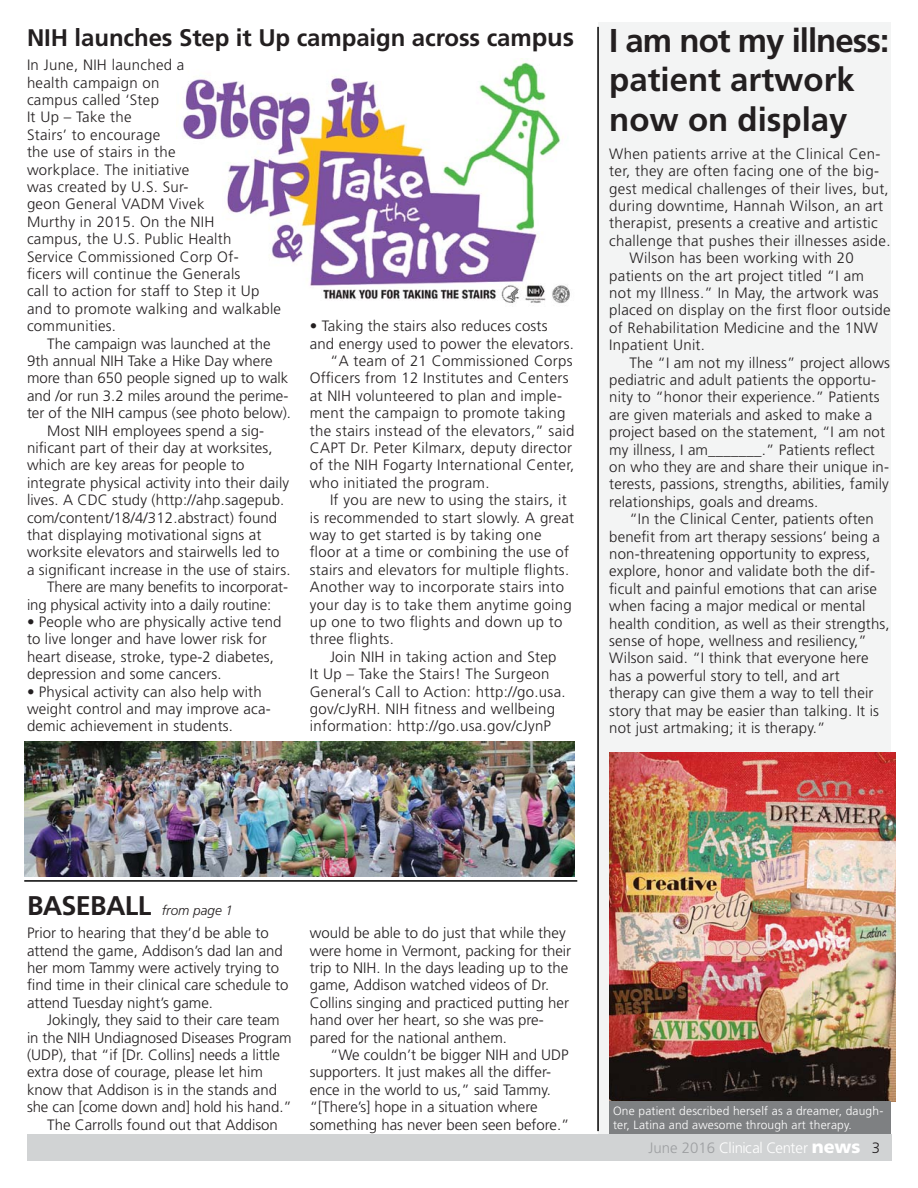
<style>
.page{position:relative;width:918px;height:1188px;background:#fff}
.page>*{position:absolute;margin:0;border:0;box-sizing:border-box;transform-origin:0 0}
.t1{font:700 33px/39.6px "Frutiger LT Std";color:#231f20}
.t2{font:700 24px "Frutiger LT Std";letter-spacing:-.005em;color:#231f20}
.t3{font:300 15px/17.4px "Frutiger LT Std";letter-spacing:.01em;color:#231f20}
.t4{font:300 15px "Frutiger LT Std";letter-spacing:-.01em;color:#231f20}
.t5{font:300 15px "Frutiger LT Std";color:#fff}
.t6{font:italic 300 13.5px "Frutiger LT Std";color:#231f20}
.t7{font:300 12px/14.4px "Frutiger LT Std";letter-spacing:.015em;color:#fff}
.s1{font-size:25.5px}
.s2{font-weight:700;font-style:normal;font-size:27px}
.s3{color:#9d9fa1}
.s4{font-weight:900;font-size:18px}
.s5{color:#231f20}
</style>
<div class="page">
<div style="left:27px;top:1134px;width:864px;height:27px;background:#d1d3d4"></div>
<div style="left:599px;top:22px;width:292px;height:1112px;background:#f3f4f4"></div>
<hr style="left:597px;top:27px;width:2px;height:1104px;background:#000">
<hr style="left:24px;top:880px;width:553px;height:2px;background:#000">
<img style="left:183px;top:59px;width:387px;height:244px">
<img style="left:24px;top:742px;width:550px;height:135px">
<img style="left:609px;top:752px;width:287px;height:350px">
<div style="left:609px;top:1102px;width:282px;height:32px;background:#7e8082"></div>
<p class="t2" style="left:27px;top:28px;width:549px">NIH launches Step it Up campaign across cam<span class="s1">pus</span></p>
<p class="t3" style="left:27px;top:57px;width:189px">In June, NIH launched a health campaign on<br>campus called ‘Step<br>It Up – Take the<br>Stairs’ to encourage<br>the use of stairs in the workplace. The initiative was created by U.S. Sur&shy;geon General VADM Vivek<br>Murthy in 2015. On the NIH</p>
<p class="t3" style="left:27px;top:231px;width:234px">campus, the U.S. Public Health<br>Service Commissioned Corp Of&shy;ficers will continue the Generals call to action for staff to Step it Up</p>
<p class="t3" style="left:27px;top:301px;width:256px">and to promote walking and walkable</p>
<p class="t3" style="left:27px;top:318px;width:91px">communities.</p>
<p class="t3" style="left:47px;top:335px;width:225px">The campaign was launched at the</p>
<p class="t3" style="left:27px;top:353px;width:247px">9th annual NIH Take a Hike Day where</p>
<p class="t3" style="left:27px;top:370px;width:263px">more than 650 people signed up to walk</p>
<p class="t3" style="left:27px;top:388px;width:263px">and /or run 3.2 miles around the perime-</p>
<p class="t3" style="left:27px;top:405px;width:266px">ter of the NIH campus (see photo below).</p>
<p class="t3" style="left:47px;top:422px;width:219px">Most NIH employees spend a sig-</p>
<p class="t3" style="left:27px;top:440px;width:247px">nificant part of their day at worksites,</p>
<p class="t3" style="left:27px;top:457px;width:219px">which are key areas for people to</p>
<p class="t3" style="left:27px;top:475px;width:264px">integrate physical activity into their daily</p>
<p class="t3" style="left:27px;top:492px;width:259px">lives. A CDC study (http://ahp.sagepub.</p>
<p class="t3" style="left:27px;top:509px;width:252px">com/content/18/4/312.abstract) found</p>
<p class="t3" style="left:27px;top:527px;width:236px">that displaying motivational signs at</p>
<p class="t3" style="left:27px;top:544px;width:254px">worksite elevators and stairwells led to</p>
<p class="t3" style="left:27px;top:562px;width:265px">a significant increase in the use of stairs.</p>
<p class="t4" style="left:47px;top:580px;width:242px">There are many benefits to incorporat-</p>
<p class="t4" style="left:27px;top:598px;width:246px">ing physical activity into a daily routine:</p>
<p class="t3" style="left:27px;top:614px;width:256px">• People who are physically active tend to live longer and have lower risk for heart disease, stroke, type-2 diabetes, depression and some cancers.</p>
<p class="t3" style="left:27px;top:683px;width:245px">• Physical activity can also help with weight control and may improve aca&shy;demic achievement in students.</p>
<p class="t3" style="left:310px;top:318px;width:266px">• Taking the stairs also reduces costs and energy used to power the elevators.</p>
<p class="t3" style="left:310px;top:353px;width:266px;text-indent:20px">“A team of 21 Commissioned Corps Officers from 12 Institutes and Centers at NIH volunteered to plan and imple&shy;ment the campaign to promote taking the stairs instead of the elevators,” said CAPT Dr. Peter Kilmarx, deputy director of the NIH Fogarty International Center, who initiated the program.</p>
<p class="t3" style="left:310px;top:492px;width:266px;text-indent:20px">If you are new to using the stairs, it is recommended to start slowly. A great way to get started is by taking one floor at a time or combining the use of stairs and elevators for multiple flights.<br>Another way to incorporate stairs into your day is to take them anytime going up one to two flights and down up to three flights.</p>
<p class="t3" style="left:310px;top:649px;width:257px;text-indent:20px">Join NIH in taking action and Step It Up – Take the Stairs! The Surgeon General’s Call to Action: http://go.usa. gov/cJyRH. NIH fitness and wellbeing information: http://go.usa.gov/cJynP</p>
<h1 class="t1" style="left:609px;top:22px;width:282px">I am not my illness: patient artwork now on display</h1>
<p class="t3" style="left:609px;top:146px;width:283px">When patients arrive at the Clinical Cen&shy;ter, they are often facing one of the big&shy;gest medical challenges of their lives, but, during downtime, Hannah Wilson, an art therapist, presents a creative and artistic challenge that pushes their illnesses aside.</p>
<p class="t3" style="left:609px;top:250px;width:283px;text-indent:20px">Wilson has been working with 20 patients on the art project titled “I am<br>not my Illness.” In May, the artwork was placed on display on the first floor outside of Rehabilitation Medicine and the 1NW Inpatient Unit.</p>
<p class="t3" style="left:609px;top:354px;width:282px;text-indent:20px">The “I am not my illness” project allows pediatric and adult patients the opportu&shy;nity to “honor their experience.” Patients are given materials and asked to make a project based on the statement, “I am not my illness, I am_______.” Patients reflect on who they are and share their unique in&shy;terests, passions, strengths, abilities, family relationships, goals and dreams.</p>
<p class="t3" style="left:609px;top:511px;width:282px;text-indent:20px">“In the Clinical Center, patients often benefit from art therapy sessions’ being a non-threatening opportunity to express, explore, honor and validate both the dif&shy;ficult and painful emotions that can arise when facing a major medical or mental health condition, as well as their strengths, sense of hope, wellness and resiliency,” Wilson said. “I think that everyone here has a powerful story to tell, and art therapy can give them a way to tell their story that may be easier than talking. It is not just artmaking; it is therapy.”</p>
<p class="t6" style="left:27px;top:904px;width:208px"><span class="s2">BASEBALL</span> from page 1</p>
<p class="t3" style="left:27px;top:925px;width:263px">Prior to hearing that they’d be able to attend the game, Addison’s dad Ian and her mom Tammy were actively trying to find time in their clinical care schedule to attend Tuesday night’s game.</p>
<p class="t3" style="left:27px;top:1012px;width:266px;text-indent:20px">Jokingly, they said to their care team in the NIH Undiagnosed Diseases Program (UDP), that “if [Dr. Collins] needs a little extra dose of courage, please let him know that Addison is in the stands and she can [come down and] hold his hand.”</p>
<p class="t3" style="left:47px;top:1116px;width:232px">The Carrolls found out that Addison</p>
<p class="t3" style="left:310px;top:925px;width:263px">would be able to do just that while they were home in Vermont, packing for their trip to NIH. In the days leading up to the game, Addison watched videos of Dr.<br>Collins singing and practiced putting her hand over her heart, so she was pre&shy;pared for the national anthem.</p>
<p class="t3" style="left:310px;top:1047px;width:261px;text-indent:20px">“We couldn’t be bigger NIH and UDP supporters. It just makes all the differ&shy;ence in the world to us,” said Tammy. “[There’s] hope in a situation where something has never been seen before.”</p>
<p class="t7" style="left:613px;top:1104px;width:272px">One patient described herself as a dreamer, daugh&shy;ter, Latina and awesome through art therapy.</p>
<p class="t5" style="left:648px;top:1141px;width:233px"><span class="s3">June 2016</span> Clinical Center <span class="s4">news</span> <span class="s5">3</span></p>
</div>
